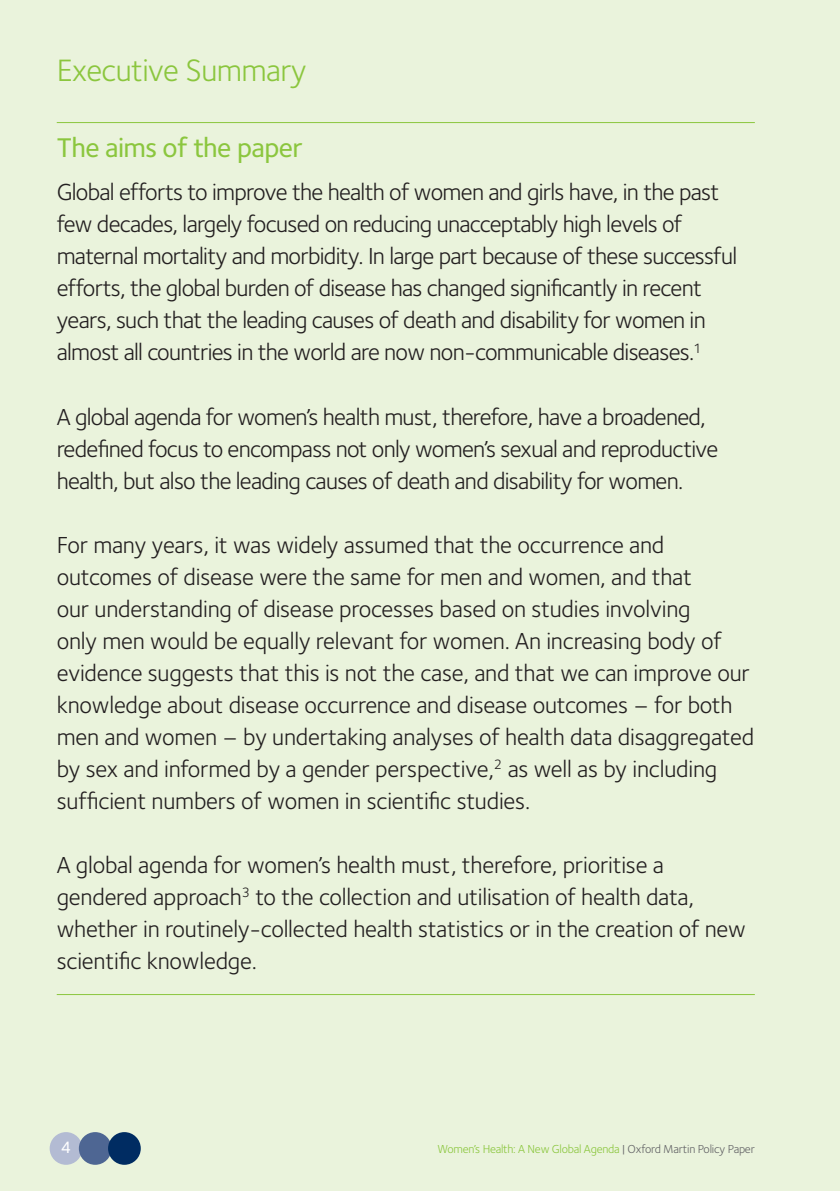
<style>
.page{position:relative;width:840px;height:1191px;background:#fff}
.page>*{position:absolute;margin:0;border:0;box-sizing:border-box;transform-origin:0 0}
.t1{font:32px "Foundry Sterling";letter-spacing:-.02em;color:#8bc63e}
.t2{font:500 28px "Foundry Sterling";letter-spacing:-.02em;color:#8bc63e}
.t3{font:24px/32px "Foundry Sterling";letter-spacing:-.015em;color:#231f20}
.t4{font:500 17px "Foundry Sterling";color:#fff}
.t5{font:12px "Foundry Sterling";letter-spacing:-.02em;color:#8bc63e}
.s1{color:#636366}
</style>
<div class="page">
<div style="left:0;top:0;width:839px;height:1191px;background:#eaf3dc"></div>
<hr style="left:57px;top:122px;width:697px;height:1px;background:#8bc63e">
<hr style="left:57px;top:994px;width:697px;height:1px;background:#8bc63e">
<div style="left:50px;top:1132px;width:32px;height:32px;background:#b3bbd3;border-radius:50%"></div>
<div style="left:79px;top:1132px;width:32px;height:32px;background:#4e6693;border-radius:50%"></div>
<div style="left:108px;top:1132px;width:33px;height:32px;background:#002c62;border-radius:50%"></div>
<h1 class="t1" style="left:57px;top:52px;width:252px">Executive Summary</h1>
<p class="t2" style="left:57px;top:131px;width:248px">The aims of the paper</p>
<p class="t3" style="left:57px;top:176px;width:681px">Global efforts to improve the health of women and girls have, in the past few decades, largely focused on reducing unacceptably high levels of maternal mortality and morbidity. I n large part because of these successful efforts, the global burden of disease has changed significantly in recent years, such that the leading causes of death and disability for women in almost all countries in the world are now non-communicable diseases.<sup>1</sup></p>
<p class="t3" style="left:57px;top:400px;width:663px">A global agenda for women’s health must, therefore, have a broadened, redefined focus to encompass not only women’s sexual and reproductive health, but also the leading causes of death and disability for women.</p>
<p class="t3" style="left:57px;top:528px;width:698px">For many years, it was widely assumed that the occurrence and outcomes of disease were the same for men and women, and that<br>our understanding of disease processes based on studies involving<br>only men would be equally relevant for women. An increasing body of evidence suggests that this is not the case, and that we can improve our knowledge about disease occurrence and disease outcomes – for both men and women – by undertaking analyses of health data disaggregated by sex and informed by a gender perspective,<sup>2</sup> as well as by including sufficient numbers of women in scientific studies.</p>
<p class="t3" style="left:57px;top:848px;width:690px">A global agenda for women’s health must, therefore, prioritise a gendered approach<sup>3</sup> to the collection and utilisation of health data, whether in routinely-collected health statistics or in the creation of new scientific knowledge.</p>
<p class="t4" style="left:61px;top:1137px;width:12px">4</p>
<p class="t5" style="left:437px;top:1142px;width:318px">Women’s Health: A New Global Agenda <span class="s1">| Oxford Martin Policy Paper</span></p>
</div>
